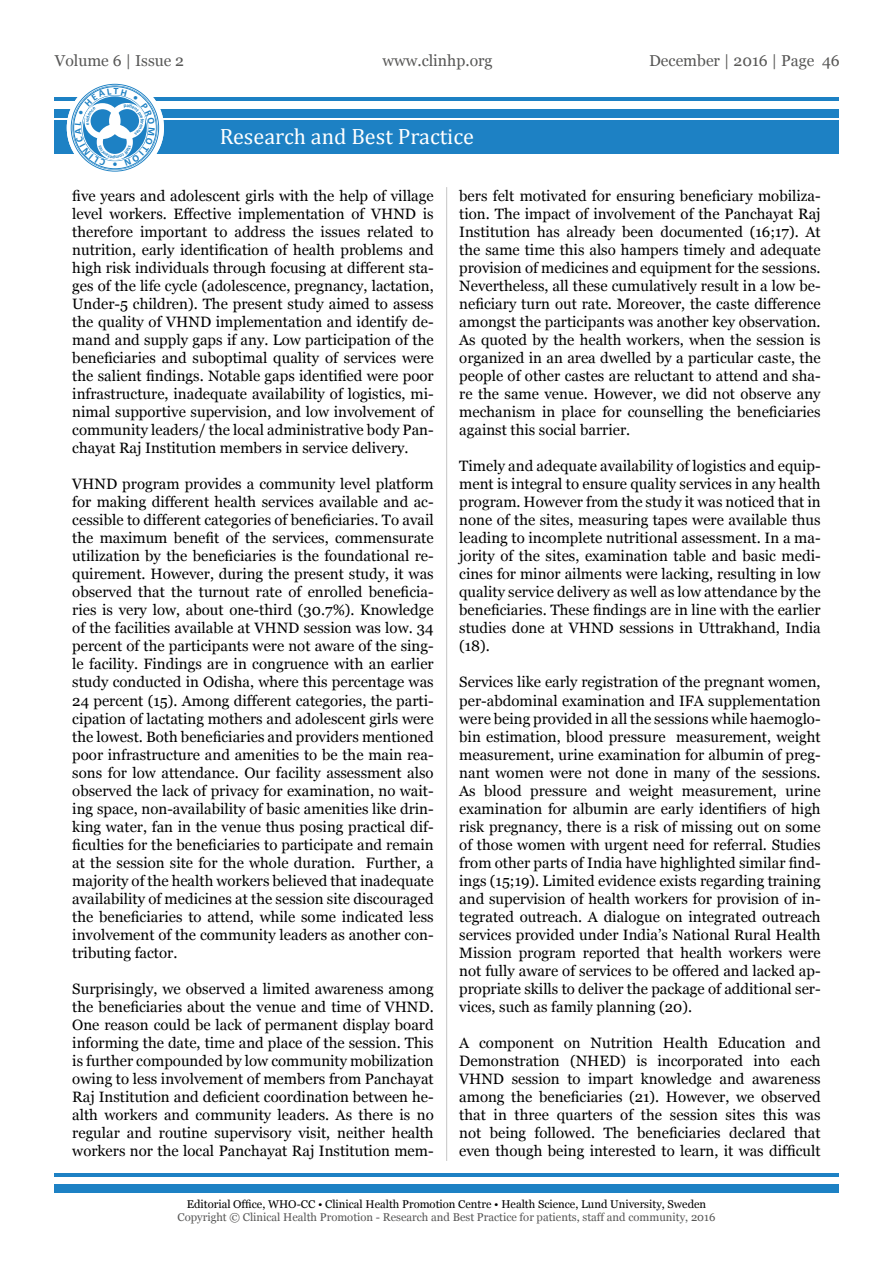
<style>
.page{position:relative;width:893px;height:1263px;background:#fff}
.page>*{position:absolute;margin:0;border:0;box-sizing:border-box;transform-origin:0 0}
.t1{font:22.2px "Cambria";color:#fff}
.t2{font:15.75px "Georgia";color:#575756}
.t3{font:15px/18px "Georgia";color:#000;text-align:justify}
.t4{font:11.25px "Georgia";color:#575756}
.t5{font:11.25px "Georgia";color:#000}
</style>
<div class="page">
<div style="left:54px;top:1184px;width:785px;height:8px;background:#1d81c4"></div>
<hr style="left:54px;top:1173px;width:785px;height:3px;background:#1d81c4">
<div style="left:54px;top:120px;width:785px;height:34px;background:#1d81c4"></div>
<div style="left:54px;top:109px;width:785px;height:8px;background:#1d81c4"></div>
<hr style="left:54px;top:98px;width:785px;height:3px;background:#1d81c4">
<svg style="left:67px;top:79px;width:97px;height:97px"></svg>
<hr style="left:446px;top:187px;width:1px;height:974px;background:#c6c6c6">
<svg style="left:75px;top:88px;width:80px;height:78px"></svg>
<p class="t2" style="left:55px;top:51px;width:131px">Volume 6 | Issue 2</p>
<p class="t2" style="left:383px;top:51px;width:112px">www.clinhp.org</p>
<p class="t2" style="left:649px;top:51px;width:192px">December | 2016 | Page 46</p>
<h1 class="t1" style="left:220px;top:124px;width:256px">Research and Best Practice</h1>
<p class="t3" style="left:72px;top:188px;width:363px">five years and adolescent girls with the help of village level workers. Effective implementation of VHND is therefore important to address the issues related to nutrition, early identification of health problems and high risk individuals through focusing at different sta&shy;ges of the life cycle (adolescence, pregnancy, lactation, Under-5 children). The present study aimed to assess the quality of VHND implementation and identify de&shy;mand and supply gaps if any. Low participation of the beneficiaries and suboptimal quality of services were the salient findings. Notable gaps identified were poor infrastructure, inadequate availability of logistics, mi&shy;nimal supportive supervision, and low involvement of community leaders/ the local administrative body Pan&shy;chayat Raj Institution members in service delivery.</p>
<p class="t3" style="left:72px;top:476px;width:363px">VHND program provides a community level platform for making different health services available and ac&shy;cessible to different categories of beneficiaries. To avail the maximum benefit of the services, commensurate utilization by the beneficiaries is the foundational re&shy;quirement. However, during the present study, it was observed that the turnout rate of enrolled beneficia&shy;ries is very low, about one-third (30.7%). Knowledge of the facilities available at VHND session was low. 34 percent of the participants were not aware of the sing&shy;le facility. Findings are in congruence with an earlier study conducted in Odisha, where this percentage was 24 percent (15). Among different categories, the parti&shy;cipation of lactating mothers and adolescent girls were the lowest. Both beneficiaries and providers mentioned poor infrastructure and amenities to be the main rea&shy;sons for low attendance. Our facility assessment also observed the lack of privacy for examination, no wait&shy;ing space, non-availability of basic amenities like drin&shy;king water, fan in the venue thus posing practical dif&shy;ficulties for the beneficiaries to participate and remain at the session site for the whole duration. Further, a majority of the health workers believed that inadequate availability of medicines at the session site discouraged the beneficiaries to attend, while some indicated less involvement of the community leaders as another con&shy;tributing factor.</p>
<p class="t3" style="left:72px;top:980px;width:363px">Surprisingly, we observed a limited awareness among the beneficiaries about the venue and time of VHND.<br>One reason could be lack of permanent display board informing the date, time and place of the session. This is further compounded by low community mobilization owing to less involvement of members from Panchayat Raj Institution and deficient coordination between he&shy;alth workers and community leaders. As there is no regular and routine supervisory visit, neither health workers nor the local Panchayat Raj Institution mem-</p>
<p class="t3" style="left:459px;top:188px;width:363px">bers felt motivated for ensuring beneficiary mobiliza&shy;tion. The impact of involvement of the Panchayat Raj Institution has already been documented (16;17). At the same time this also hampers timely and adequate provision of medicines and equipment for the sessions.<br>Nevertheless, all these cumulatively result in a low be&shy;neficiary turn out rate. Moreover, the caste difference amongst the participants was another key observation.<br>As quoted by the health workers, when the session is organized in an area dwelled by a particular caste, the people of other castes are reluctant to attend and sha&shy;re the same venue. However, we did not observe any mechanism in place for counselling the beneficiaries against this social barrier.</p>
<p class="t3" style="left:459px;top:458px;width:363px">Timely and adequate availability of logistics and equip&shy;ment is integral to ensure quality services in any health program. However from the study it was noticed that in none of the sites, measuring tapes were available thus leading to incomplete nutritional assessment. In a ma&shy;jority of the sites, examination table and basic medi&shy;cines for minor ailments were lacking, resulting in low quality service delivery as well as low attendance by the beneficiaries. These findings are in line with the earlier studies done at VHND sessions in Uttrakhand, India (18).</p>
<p class="t3" style="left:459px;top:674px;width:363px">Services like early registration of the pregnant women, per-abdominal examination and IFA supplementation were being provided in all the sessions while haemoglo&shy;bin estimation, blood pressure measurement, weight measurement, urine examination for albumin of preg&shy;nant women were not done in many of the sessions.<br>As blood pressure and weight measurement, urine examination for albumin are early identifiers of high risk pregnancy, there is a risk of missing out on some of those women with urgent need for referral. Studies from other parts of India have highlighted similar find&shy;ings (15;19). Limited evidence exists regarding training and supervision of health workers for provision of in&shy;tegrated outreach. A dialogue on integrated outreach services provided under India’s National Rural Health Mission program reported that health workers were not fully aware of services to be offered and lacked ap&shy;propriate skills to deliver the package of additional ser&shy;vices, such as family planning (20).</p>
<p class="t3" style="left:459px;top:1034px;width:363px">A component on Nutrition Health Education and Demonstration (NHED) is incorporated into each VHND session to impart knowledge and awareness among the beneficiaries (21). However, we observed that in three quarters of the session sites this was not being followed. The beneficiaries declared that even though being interested to learn, it was difficult</p>
<p class="t5" style="left:187px;top:1197px;width:521px">Editorial Office, WHO-CC • Clinical Health Promotion Centre • Health Science, Lund University, Sweden</p>
<p class="t4" style="left:177px;top:1211px;width:539px">Copyright © Clinical Health Promotion - Research and Best Practice for patients, staff and community, 2016</p>
</div>
